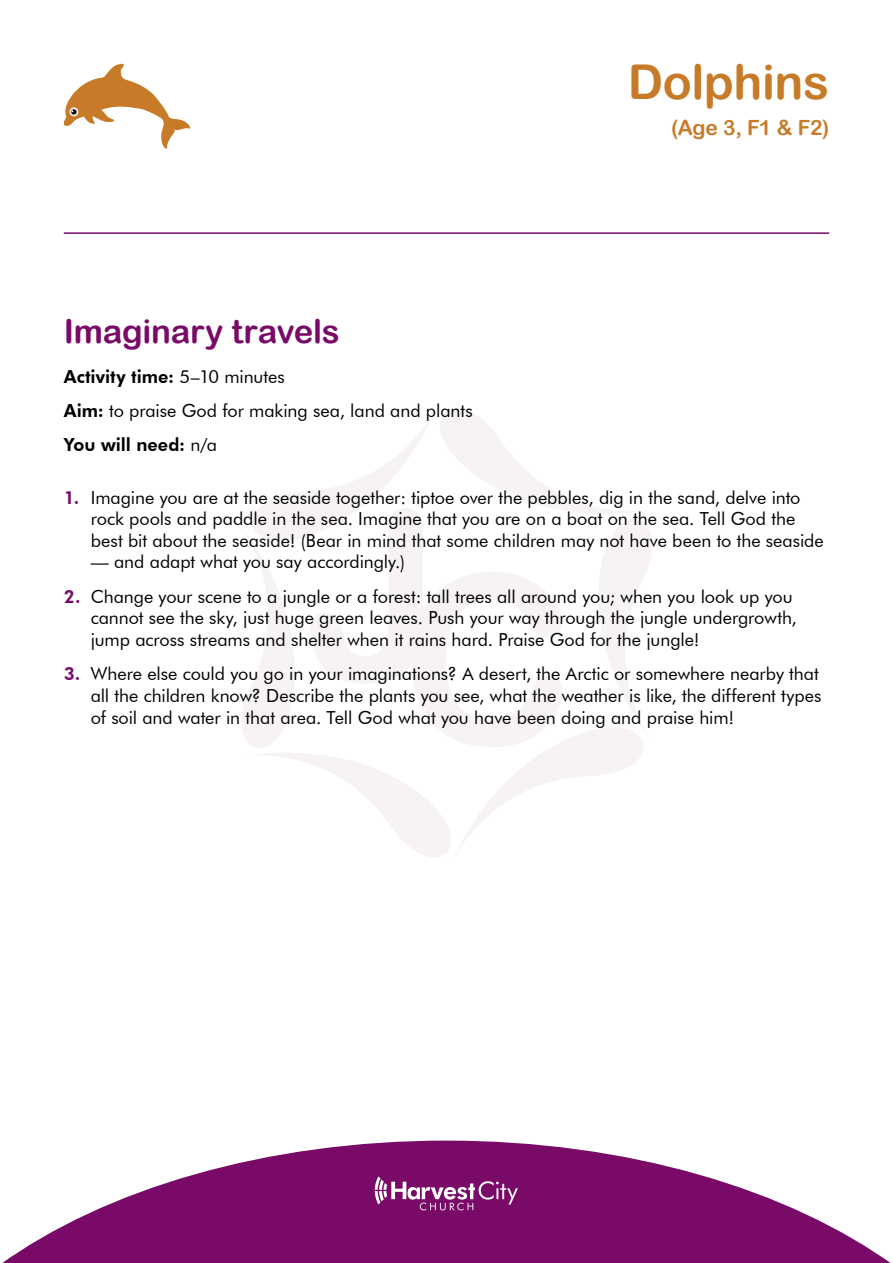
<style>
.page{position:relative;width:893px;height:1263px;background:#fff}
.page>*{position:absolute;margin:0;border:0;box-sizing:border-box;transform-origin:0 0}
.t1{font:48px "Arial Rounded MT Bold";letter-spacing:-.01em;color:#c77b29}
.t2{font:33px "Arial Rounded MT Bold";letter-spacing:-.005em;color:#790a68}
.t3{font:21px "Arial Rounded MT Bold";letter-spacing:-.015em;color:#c77b29}
.t4{font:18px/21.6px "Futura BT";letter-spacing:-.005em;color:#000}
.s1{font-weight:800}
.s2{font-weight:800;color:#790a68}
</style>
<div class="page">
<svg style="left:242px;top:408px;width:410px;height:449px"></svg>
<svg style="left:310px;top:508px;width:253px;height:239px"></svg>
<svg style="left:2px;top:1140px;width:889px;height:123px;fill:#790a68"></svg>
<svg style="left:375px;top:1176px;width:143px;height:34px;background:#963f89"></svg>
<hr style="left:64px;top:232px;width:765px;height:2px;background:#790a68">
<svg style="left:63px;top:63px;width:127px;height:86px"></svg>
<h1 class="t1" style="left:628px;top:53px;width:203px">Dolphins</h1>
<p class="t3" style="left:671px;top:115px;width:160px">(Age 3, F1 &amp; F2)</p>
<h2 class="t2" style="left:64px;top:312px;width:278px">Imaginary travels</h2>
<p class="t4" style="left:64px;top:359px;width:410px;line-height:34.3px"><span class="s1">Activity time:</span> 5–10 minutes<br><span class="s1">Aim:</span> to praise God for making sea, land and plants<br><span class="s1">You will need:</span> n/a</p>
<p class="t4" style="left:91px;top:486px;width:734px;text-indent:-27px"><span class="s2">1.</span> Imagine you are at the seaside together: tiptoe over the pebbles, dig in the sand, delve into rock pools and paddle in the sea. Imagine that you are on a boat on the sea. Tell God the best bit about the seaside! (Bear in mind that some children may not have been to the seaside</p>
<p class="t4" style="left:91px;top:551px;width:316px">— and adapt what you say accordingly.)</p>
<p class="t4" style="left:91px;top:585px;width:708px;text-indent:-27px"><span class="s2">2.</span> Change your scene to a jungle or a forest: tall trees all around you; when you look up you cannot see the sky, just huge green leaves. Push your way through the jungle undergrowth, jump across streams and shelter when it rains hard. Praise God for the jungle!</p>
<p class="t4" style="left:91px;top:663px;width:732px;text-indent:-27px"><span class="s2">3.</span> Where else could you go in your imaginations? A desert, the Arctic or somewhere nearby that all the children know? Describe the plants you see, what the weather is like, the different types of soil and water in that area. Tell God what you have been doing and praise him!</p>
</div>
